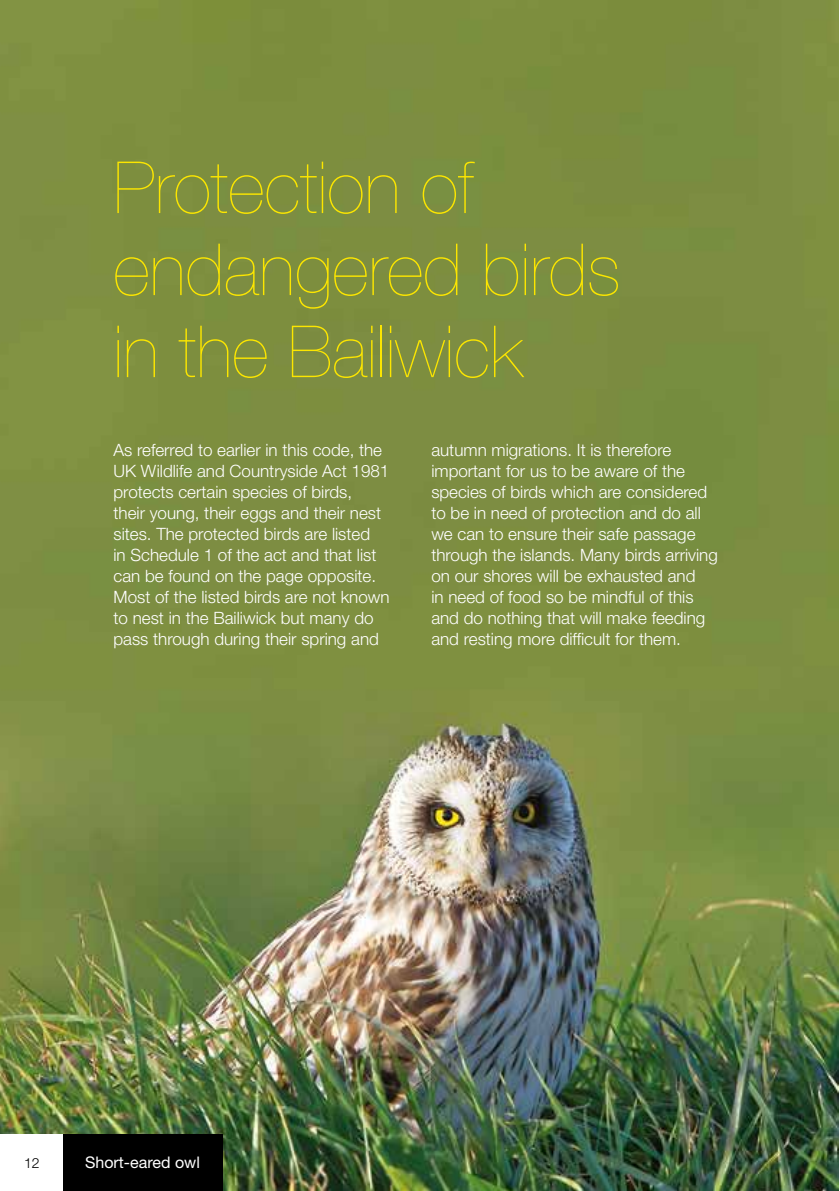
<style>
.page{position:relative;width:840px;height:1191px;background:#fff}
.page>*{position:absolute;margin:0;border:0;box-sizing:border-box;transform-origin:0 0}
.t1{font:200 72px/82px "Helvetica Neue LT Std";color:#fce600}
.t2{font:300 17px/21px "Helvetica Neue LT Std";color:#fff}
.t3{font:16px "Helvetica Neue LT Std";color:#fff}
.t4{font:300 14px "Helvetica Neue LT Std";color:#000}
</style>
<div class="page">
<img style="left:0;top:1px;width:838px;height:1190px">
<div style="left:62px;top:1134px;width:160px;height:57px;background:#000"></div>
<div style="left:0;top:1134px;width:62px;height:57px;background:#fff"></div>
<h1 class="t1" style="left:113px;top:146px;width:508px">Protection of endangered birds in the Bailiwick</h1>
<p class="t2" style="left:113px;top:439px;width:277px">As referred to earlier in this code, the UK Wildlife and Countryside Act 1981 protects certain species of birds,<br>their young, their eggs and their nest sites. The protected birds are listed<br>in Schedule 1 of the act and that list can be found on the page opposite.<br>Most of the listed birds are not known to nest in the Bailiwick but many do pass through during their spring and</p>
<p class="t2" style="left:431px;top:439px;width:288px">autumn migrations. It is therefore important for us to be aware of the species of birds which are considered to be in need of protection and do all we can to ensure their safe passage through the islands. Many birds arriving on our shores will be exhausted and<br>in need of food so be mindful of this and do nothing that will make feeding and resting more difficult for them.</p>
<p class="t4" style="left:24px;top:1154px;width:17px">12</p>
<p class="t3" style="left:85px;top:1153px;width:116px">Short-eared owl</p>
</div>
